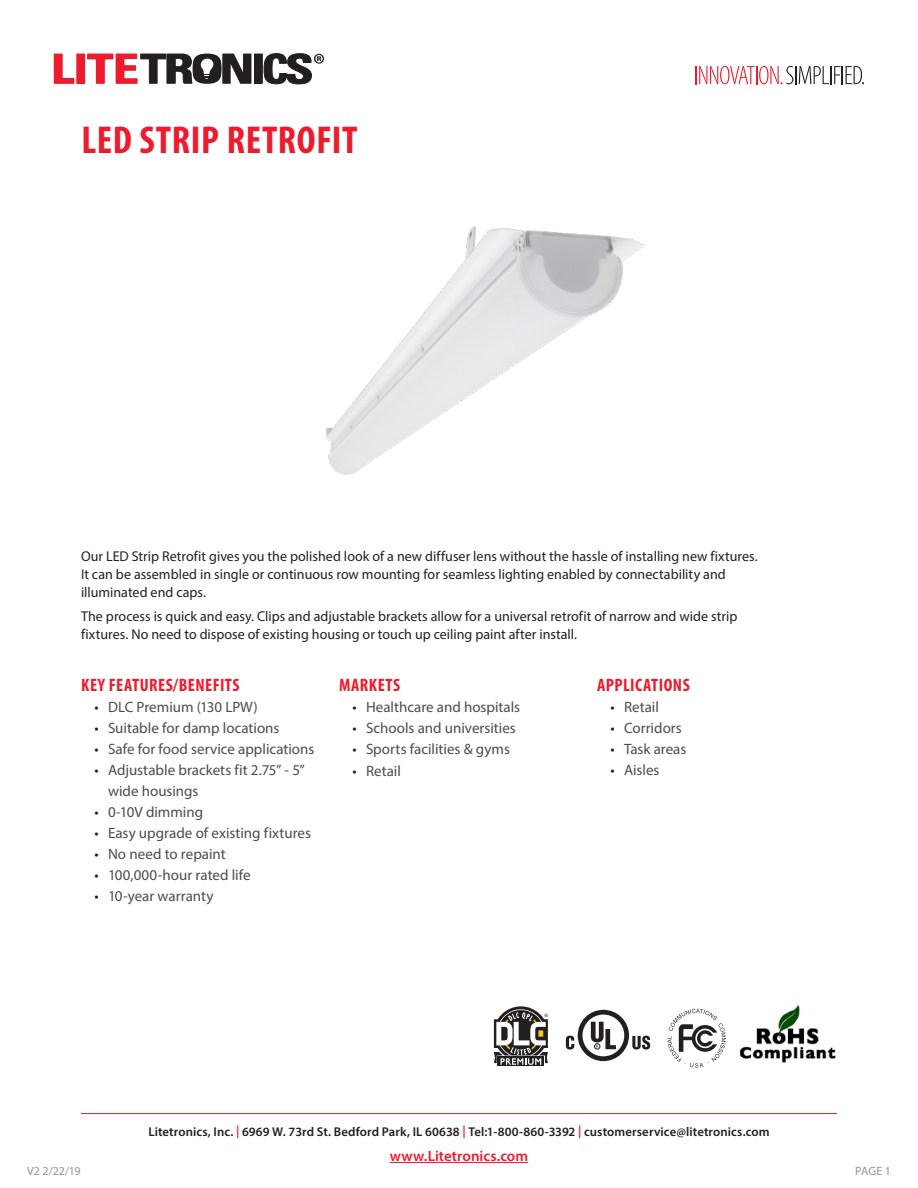
<style>
.page{position:relative;width:918px;height:1188px;background:#fff}
.page>*{position:absolute;margin:0;border:0;box-sizing:border-box;transform-origin:0 0}
.Page___Header{font:700 condensed 39px "Myriad Pro";letter-spacing:.015em;color:#ee1b2d}
.Bullets___Subhead{font:700 condensed 18px "Myriad Pro";letter-spacing:.025em;color:#ee1b2d}
.t1{font:15px/21px "Myriad Pro";color:#4b4c4d}
.t2{font:600 15px "Myriad Pro";color:#ee1b2d}
.Intro___Body{font:14.25px/18px "Myriad Pro";color:#231f20}
.t3{font:600 12.75px "Myriad Pro";letter-spacing:.01em;color:#231f20}
.Page{font:12px "Myriad Pro";letter-spacing:-.005em;color:#939598}
.s1{color:#231f20}
.s2{color:#ee1b2d}
</style>
<div class="page">
<hr style="left:81px;top:1113px;width:756px;height:1px;background:#ee1b2d">
<hr style="left:390px;top:1162px;width:138px;height:1px;background:#ee1b2d">
<img style="left:326px;top:226px;width:319px;height:249px">
<svg style="left:54px;top:53px;width:270px;height:32px"></svg>
<svg style="left:695px;top:66px;width:169px;height:18px"></svg>
<svg style="left:566px;top:1010px;width:84px;height:51px"></svg>
<svg style="left:667px;top:1009px;width:59px;height:59px"></svg>
<img style="left:740px;top:1004px;width:96px;height:59px">
<div style="left:498px;top:1057px;width:46px;height:9px;background:#231f20"></div>
<svg style="left:494px;top:1006px;width:54px;height:59px"></svg>
<p class="Page___Header" style="left:81px;top:115px;width:278px">LED STRIP RETROFIT</p>
<p class="Intro___Body" style="left:81px;top:547px;width:678px">Our LED Strip Retrofit gives you the polished look of a new diffuser lens without the hassle of installing new fixtures.<br>It can be assembled in single or continuous row mounting for seamless lighting enabled by connectability and illuminated end caps.</p>
<p class="Intro___Body" style="left:81px;top:607px;width:658px">The process is quick and easy. Clips and adjustable brackets allow for a universal retrofit of narrow and wide strip fixtures. No need to dispose of existing housing or touch up ceiling paint after install.</p>
<p class="Bullets___Subhead" style="left:81px;top:674px;width:160px">KEY FEATURES/BENEFITS</p>
<p class="t1" style="left:94px;top:697px;width:165px"><span class="s1">•</span> DLC Premium (130 LPW)</p>
<p class="t1" style="left:94px;top:718px;width:187px"><span class="s1">•</span> Suitable for damp locations</p>
<p class="t1" style="left:94px;top:739px;width:221px"><span class="s1">•</span> Safe for food service applications</p>
<p class="t1" style="left:108px;top:760px;width:198px;text-indent:-14px"><span class="s1">•</span> Adjustable brackets fit 2.75” - 5” wide housings</p>
<p class="t1" style="left:94px;top:802px;width:110px"><span class="s1">•</span> 0-10V dimming</p>
<p class="t1" style="left:94px;top:823px;width:218px"><span class="s1">•</span> Easy upgrade of existing fixtures</p>
<p class="t1" style="left:94px;top:844px;width:133px"><span class="s1">•</span> No need to repaint</p>
<p class="t1" style="left:94px;top:865px;width:158px"><span class="s1">•</span> 100,000-hour rated life</p>
<p class="t1" style="left:94px;top:886px;width:121px"><span class="s1">•</span> 10-year warranty</p>
<p class="Bullets___Subhead" style="left:339px;top:674px;width:63px">MARKETS</p>
<p class="t1" style="left:352px;top:697px;width:169px"><span class="s1">•</span> Healthcare and hospitals</p>
<p class="t1" style="left:352px;top:718px;width:165px"><span class="s1">•</span> Schools and universities</p>
<p class="t1" style="left:352px;top:739px;width:159px"><span class="s1">•</span> Sports facilities &amp; gyms</p>
<p class="t1" style="left:352px;top:760px;width:50px"><span class="s1">•</span> Retail</p>
<p class="Bullets___Subhead" style="left:597px;top:674px;width:94px">APPLICATIONS</p>
<p class="t1" style="left:610px;top:697px;width:50px"><span class="s1">•</span> Retail</p>
<p class="t1" style="left:610px;top:718px;width:73px"><span class="s1">•</span> Corridors</p>
<p class="t1" style="left:610px;top:739px;width:77px"><span class="s1">•</span> Task areas</p>
<p class="t1" style="left:610px;top:760px;width:50px"><span class="s1">•</span> Aisles</p>
<p class="Page" style="left:27px;top:1163px;width:55px">V2 2/22/19</p>
<p class="t3" style="left:148px;top:1124px;width:623px">Litetronics, Inc. <span class="s2">|</span> 6969 W. 73rd St. Bedford Park, IL 60638 <span class="s2">|</span> Tel:1-800-860-3392 <span class="s2">|</span> customerservice@litetronics.com</p>
<p class="t2" style="left:390px;top:1146px;width:140px">www.Litetronics.com</p>
<p class="Page" style="left:855px;top:1163px;width:37px">PAGE 1</p>
</div>
